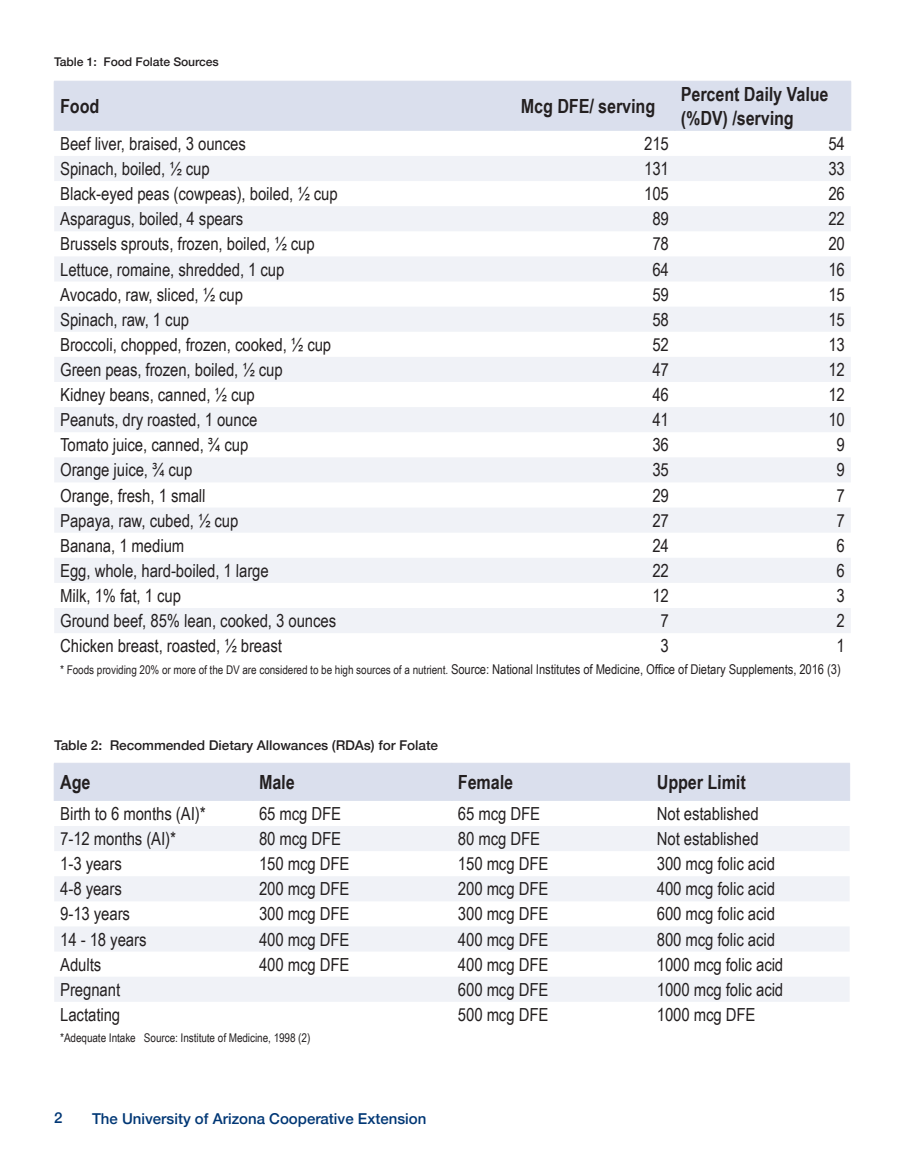
<style>
.page{position:relative;width:905px;height:1175px;background:#fff}
.page>*{position:absolute;margin:0;border:0;box-sizing:border-box;transform-origin:0 0}
.t1{font:700 19.5px/23.4px "Arial Narrow";color:#231f20}
.t2{font:18px "Arial Narrow";color:#231f20}
.t3{font:500 15px "Helvetica Neue";color:#013775}
.captions{font:500 13.5px "Helvetica Neue";color:#231f20}
.t4{font:12px "Arial Narrow";color:#231f20}
.captions-2{font:500 12px "Helvetica Neue";color:#231f20}
.s1{font-size:13.5px}
</style>
<div class="page">
<div style="left:55px;top:82px;width:795px;height:49px;background:#dadfed"></div>
<svg style="left:54px;top:156px;width:796px;height:477px;fill:#f0f2f7"></svg>
<hr style="left:54px;top:81px;width:461px;height:1px;background:#dadfed">
<hr style="left:54px;top:81px;width:1px;height:50px;background:#dadfed">
<hr style="left:515px;top:81px;width:159px;height:1px;background:#dadfed">
<hr style="left:514px;top:81px;width:1px;height:50px;background:#dadfed">
<hr style="left:674px;top:81px;width:177px;height:1px;background:#dadfed">
<hr style="left:674px;top:81px;width:1px;height:50px;background:#dadfed">
<hr style="left:850px;top:81px;width:1px;height:50px;background:#dadfed">
<div style="left:55px;top:764px;width:794px;height:37px;background:#dadfed"></div>
<svg style="left:54px;top:826px;width:795px;height:175px;fill:#f0f2f7"></svg>
<hr style="left:54px;top:763px;width:1px;height:38px;background:#dadfed">
<hr style="left:54px;top:763px;width:199px;height:1px;background:#dadfed">
<hr style="left:253px;top:763px;width:199px;height:1px;background:#dadfed">
<hr style="left:452px;top:763px;width:198px;height:1px;background:#dadfed">
<hr style="left:650px;top:763px;width:199px;height:1px;background:#dadfed">
<hr style="left:253px;top:763px;width:1px;height:38px;background:#dadfed">
<hr style="left:451px;top:763px;width:1px;height:38px;background:#dadfed">
<hr style="left:650px;top:763px;width:1px;height:38px;background:#dadfed">
<hr style="left:849px;top:763px;width:1px;height:38px;background:#dadfed">
<p class="captions-2" style="left:54px;top:52px;width:166px">Table 1: Food Folate Sources</p>
<p class="t1" style="left:60px;top:94px;width:41px">Food</p>
<p class="t1" style="left:521px;top:94px;width:136px">Mcg DFE/ serving</p>
<p class="t1" style="left:680px;top:82px;width:150px">Percent Daily Value (%DV) /serving</p>
<p class="t2" style="left:60px;top:130px;width:187px">Beef liver, braised, 3 ounces</p>
<p class="t2" style="left:644px;top:130px;width:27px">215</p>
<p class="t2" style="left:828px;top:130px;width:18px">54</p>
<p class="t2" style="left:60px;top:155px;width:151px">Spinach, boiled, ½ cup</p>
<p class="t2" style="left:644px;top:155px;width:27px">131</p>
<p class="t2" style="left:828px;top:155px;width:18px">33</p>
<p class="t2" style="left:60px;top:181px;width:279px">Black-eyed peas (cowpeas), boiled, ½ cup</p>
<p class="t2" style="left:644px;top:181px;width:27px">105</p>
<p class="t2" style="left:828px;top:181px;width:18px">26</p>
<p class="t2" style="left:60px;top:206px;width:185px">Asparagus, boiled, 4 spears</p>
<p class="t2" style="left:652px;top:206px;width:18px">89</p>
<p class="t2" style="left:828px;top:206px;width:18px">22</p>
<p class="t2" style="left:60px;top:231px;width:256px">Brussels sprouts, frozen, boiled, ½ cup</p>
<p class="t2" style="left:652px;top:231px;width:18px">78</p>
<p class="t2" style="left:828px;top:231px;width:18px">20</p>
<p class="t2" style="left:60px;top:256px;width:226px">Lettuce, romaine, shredded, 1 cup</p>
<p class="t2" style="left:652px;top:256px;width:18px">64</p>
<p class="t2" style="left:828px;top:256px;width:18px">16</p>
<p class="t2" style="left:60px;top:281px;width:185px">Avocado, raw, sliced, ½ cup</p>
<p class="t2" style="left:652px;top:281px;width:18px">59</p>
<p class="t2" style="left:828px;top:281px;width:18px">15</p>
<p class="t2" style="left:60px;top:306px;width:131px">Spinach, raw, 1 cup</p>
<p class="t2" style="left:652px;top:306px;width:18px">58</p>
<p class="t2" style="left:828px;top:306px;width:18px">15</p>
<p class="t2" style="left:60px;top:331px;width:273px">Broccoli, chopped, frozen, cooked, ½ cup</p>
<p class="t2" style="left:652px;top:331px;width:18px">52</p>
<p class="t2" style="left:828px;top:331px;width:18px">13</p>
<p class="t2" style="left:60px;top:356px;width:224px">Green peas, frozen, boiled, ½ cup</p>
<p class="t2" style="left:652px;top:356px;width:18px">47</p>
<p class="t2" style="left:828px;top:356px;width:18px">12</p>
<p class="t2" style="left:60px;top:381px;width:196px">Kidney beans, canned, ½ cup</p>
<p class="t2" style="left:652px;top:381px;width:18px">46</p>
<p class="t2" style="left:828px;top:381px;width:18px">12</p>
<p class="t2" style="left:60px;top:406px;width:199px">Peanuts, dry roasted, 1 ounce</p>
<p class="t2" style="left:652px;top:406px;width:18px">41</p>
<p class="t2" style="left:828px;top:406px;width:18px">10</p>
<p class="t2" style="left:60px;top:432px;width:190px">Tomato juice, canned, ¾ cup</p>
<p class="t2" style="left:652px;top:432px;width:18px">36</p>
<p class="t2" style="left:836px;top:432px;width:10px">9</p>
<p class="t2" style="left:60px;top:457px;width:134px">Orange juice, ¾ cup</p>
<p class="t2" style="left:652px;top:457px;width:18px">35</p>
<p class="t2" style="left:836px;top:457px;width:10px">9</p>
<p class="t2" style="left:60px;top:482px;width:147px">Orange, fresh, 1 small</p>
<p class="t2" style="left:652px;top:482px;width:18px">29</p>
<p class="t2" style="left:836px;top:482px;width:10px">7</p>
<p class="t2" style="left:60px;top:507px;width:180px">Papaya, raw, cubed, ½ cup</p>
<p class="t2" style="left:652px;top:507px;width:18px">27</p>
<p class="t2" style="left:836px;top:507px;width:10px">7</p>
<p class="t2" style="left:60px;top:532px;width:126px">Banana, 1 medium</p>
<p class="t2" style="left:652px;top:532px;width:18px">24</p>
<p class="t2" style="left:836px;top:532px;width:10px">6</p>
<p class="t2" style="left:60px;top:557px;width:210px">Egg, whole, hard-boiled, 1 large</p>
<p class="t2" style="left:652px;top:557px;width:18px">22</p>
<p class="t2" style="left:836px;top:557px;width:10px">6</p>
<p class="t2" style="left:60px;top:582px;width:123px">Milk, 1% fat, 1 cup</p>
<p class="t2" style="left:652px;top:582px;width:18px">12</p>
<p class="t2" style="left:836px;top:582px;width:10px">3</p>
<p class="t2" style="left:60px;top:607px;width:278px">Ground beef, 85% lean, cooked, 3 ounces</p>
<p class="t2" style="left:660px;top:607px;width:10px">7</p>
<p class="t2" style="left:836px;top:607px;width:10px">2</p>
<p class="t2" style="left:60px;top:632px;width:223px">Chicken breast, roasted, ½ breast</p>
<p class="t2" style="left:660px;top:632px;width:10px">3</p>
<p class="t2" style="left:836px;top:632px;width:10px">1</p>
<p class="t4" style="left:60px;top:661px;width:782px">* Foods providing 20% or more of the DV are considered to be high sources of a nutrient. <span class="s1">Source: National Institutes of Medicine, Office of Dietary Supplements, 2016 (3)</span></p>
<p class="captions" style="left:54px;top:734px;width:386px">Table 2: Recommended Dietary Allowances (RDAs) for Folate</p>
<p class="t1" style="left:60px;top:769px;width:32px">Age</p>
<p class="t1" style="left:259px;top:769px;width:38px">Male</p>
<p class="t1" style="left:458px;top:769px;width:57px">Female</p>
<p class="t1" style="left:656px;top:769px;width:91px">Upper Limit</p>
<p class="t2" style="left:60px;top:800px;width:147px">Birth to 6 months (AI)*</p>
<p class="t2" style="left:259px;top:800px;width:84px">65 mcg DFE</p>
<p class="t2" style="left:458px;top:800px;width:84px">65 mcg DFE</p>
<p class="t2" style="left:656px;top:800px;width:104px">Not established</p>
<p class="t2" style="left:60px;top:825px;width:118px">7-12 months (AI)*</p>
<p class="t2" style="left:259px;top:825px;width:84px">80 mcg DFE</p>
<p class="t2" style="left:458px;top:825px;width:84px">80 mcg DFE</p>
<p class="t2" style="left:656px;top:825px;width:104px">Not established</p>
<p class="t2" style="left:60px;top:850px;width:63px">1-3 years</p>
<p class="t2" style="left:259px;top:850px;width:92px">150 mcg DFE</p>
<p class="t2" style="left:458px;top:850px;width:92px">150 mcg DFE</p>
<p class="t2" style="left:656px;top:850px;width:120px">300 mcg folic acid</p>
<p class="t2" style="left:60px;top:875px;width:63px">4-8 years</p>
<p class="t2" style="left:259px;top:875px;width:92px">200 mcg DFE</p>
<p class="t2" style="left:458px;top:875px;width:92px">200 mcg DFE</p>
<p class="t2" style="left:656px;top:875px;width:120px">400 mcg folic acid</p>
<p class="t2" style="left:60px;top:901px;width:72px">9-13 years</p>
<p class="t2" style="left:259px;top:901px;width:92px">300 mcg DFE</p>
<p class="t2" style="left:458px;top:901px;width:92px">300 mcg DFE</p>
<p class="t2" style="left:656px;top:901px;width:120px">600 mcg folic acid</p>
<p class="t2" style="left:60px;top:926px;width:88px">14 - 18 years</p>
<p class="t2" style="left:259px;top:926px;width:92px">400 mcg DFE</p>
<p class="t2" style="left:458px;top:926px;width:92px">400 mcg DFE</p>
<p class="t2" style="left:656px;top:926px;width:120px">800 mcg folic acid</p>
<p class="t2" style="left:60px;top:951px;width:43px">Adults</p>
<p class="t2" style="left:259px;top:951px;width:92px">400 mcg DFE</p>
<p class="t2" style="left:458px;top:951px;width:92px">400 mcg DFE</p>
<p class="t2" style="left:656px;top:951px;width:128px">1000 mcg folic acid</p>
<p class="t2" style="left:60px;top:976px;width:62px">Pregnant</p>
<p class="t2" style="left:458px;top:976px;width:92px">600 mcg DFE</p>
<p class="t2" style="left:656px;top:976px;width:128px">1000 mcg folic acid</p>
<p class="t2" style="left:60px;top:1001px;width:62px">Lactating</p>
<p class="t2" style="left:458px;top:1001px;width:92px">500 mcg DFE</p>
<p class="t2" style="left:656px;top:1001px;width:100px">1000 mcg DFE</p>
<p class="t4" style="left:60px;top:1028px;width:252px">*Adequate Intake Source: Institute of Medicine, 1998 (2)</p>
<p class="t3" style="left:54px;top:1105px;width:10px">2</p>
<p class="t3" style="left:92px;top:1106px;width:336px">The University of Arizona Cooperative Extension</p>
</div>
